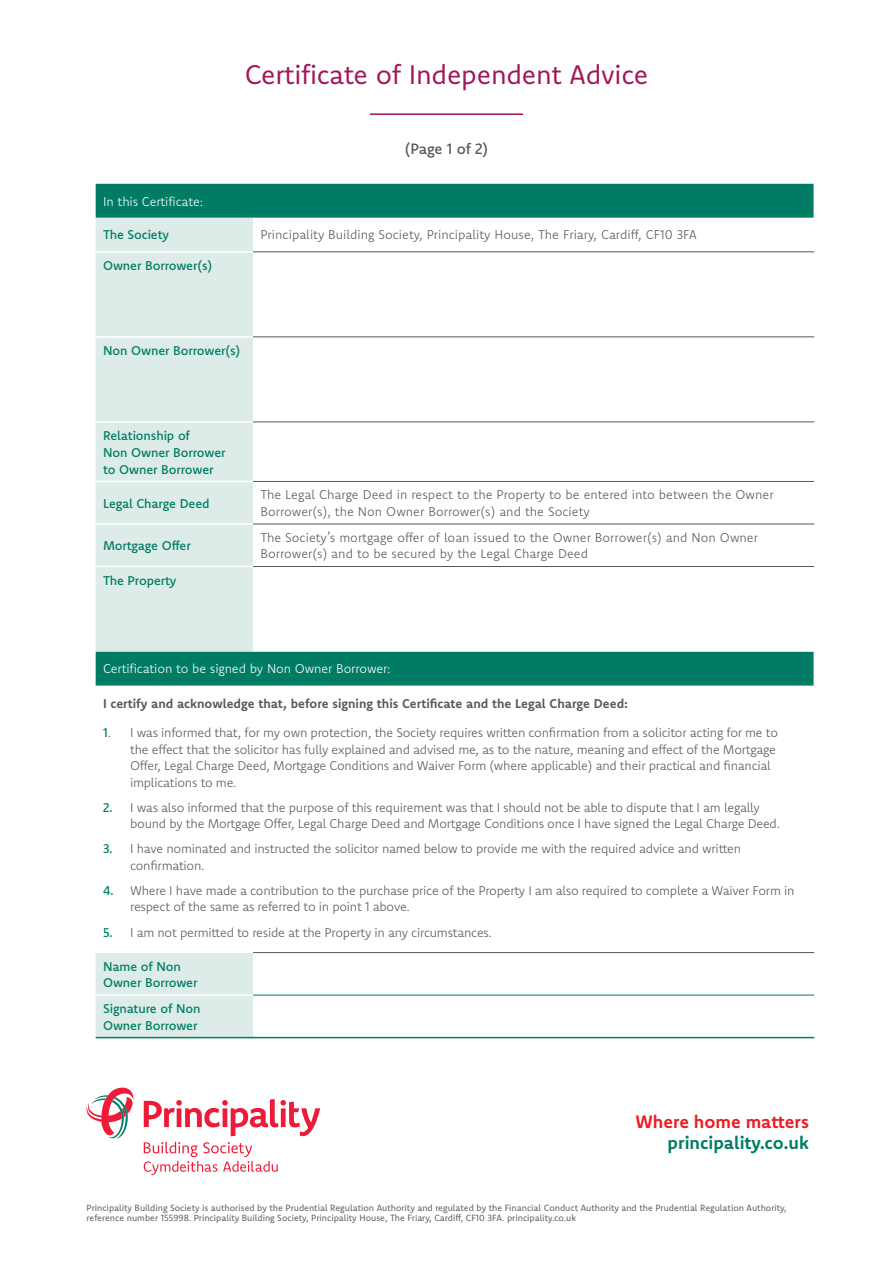
<style>
.page{position:relative;width:893px;height:1263px;background:#fff}
.page>*{position:absolute;margin:0;border:0;box-sizing:border-box;transform-origin:0 0}
.t1{font:27px "Komet";letter-spacing:-.01em;color:#a21659}
.t2{font:700 18px "Komet";color:#007c64}
.t3{font:700 18px "Komet";color:#ee1d23}
.t4{font:500 15px "Komet";letter-spacing:-.015em;color:#57585a}
.t5{font:300 12.75px/16.5px "Komet";letter-spacing:-.02em;color:#57585a}
.t6{font:300 12.75px/16.5px "Komet";color:#57585a}
.t7{font:500 12.75px/16.8px "Komet";letter-spacing:-.01em;color:#007c64}
.t8{font:700 12.75px "Komet";color:#57585a}
.t9{font:300 12.75px "Komet";letter-spacing:-.01em;color:#fff}
.t10{font:9px/10.8px "Komet";color:#57585a}
.s1{font-weight:500;color:#008068}
</style>
<div class="page">
<svg style="left:87px;top:1087px;width:47px;height:51px"></svg>
<svg style="left:144px;top:1099px;width:176px;height:76px"></svg>
<hr style="left:370px;top:113px;width:153px;height:2px;background:#a21659">
<div style="left:96px;top:184px;width:718px;height:34px;background:#007c64"></div>
<div style="left:96px;top:218px;width:157px;height:819px;background:#ddece9"></div>
<svg style="left:253px;top:251px;width:561px;height:786px"></svg>
<div style="left:96px;top:685px;width:718px;height:267px;background:#fff"></div>
<hr style="left:253px;top:252px;width:561px;height:1px;background:#57585a">
<hr style="left:253px;top:337px;width:561px;height:1px;background:#57585a">
<hr style="left:253px;top:422px;width:561px;height:1px;background:#57585a">
<hr style="left:253px;top:481px;width:561px;height:1px;background:#57585a">
<hr style="left:253px;top:524px;width:561px;height:1px;background:#57585a">
<hr style="left:253px;top:566px;width:561px;height:1px;background:#57585a">
<hr style="left:96px;top:251px;width:157px;height:2px;background:#fff">
<hr style="left:96px;top:336px;width:157px;height:2px;background:#fff">
<hr style="left:96px;top:421px;width:157px;height:2px;background:#fff">
<hr style="left:96px;top:481px;width:157px;height:1px;background:#fff">
<hr style="left:96px;top:523px;width:157px;height:2px;background:#fff">
<hr style="left:96px;top:566px;width:157px;height:1px;background:#fff">
<hr style="left:253px;top:995px;width:561px;height:1px;background:#007c64">
<hr style="left:96px;top:1037px;width:157px;height:1px;background:#007c64">
<hr style="left:253px;top:1037px;width:561px;height:1px;background:#007c64">
<hr style="left:253px;top:952px;width:561px;height:1px;background:#57585a">
<hr style="left:96px;top:994px;width:157px;height:2px;background:#fff">
<p class="t1" style="left:245px;top:57px;width:405px">Certificate of Independent Advice</p>
<p class="t4" style="left:405px;top:139px;width:85px">(Page 1 of 2)</p>
<p class="t9" style="left:103px;top:193px;width:102px">In this Certificate:</p>
<p class="t7" style="left:103px;top:226px;width:67px">The Society</p>
<p class="t6" style="left:260px;top:226px;width:438px">Principality Building Society, Principality House, The Friary, Cardiff, CF10 3FA</p>
<p class="t7" style="left:103px;top:257px;width:111px">Owner Borrower(s)</p>
<p class="t7" style="left:103px;top:342px;width:139px">Non Owner Borrower(s)</p>
<p class="t7" style="left:103px;top:427px;width:124px">Relationship of<br>Non Owner Borrower to Owner Borrower</p>
<p class="t7" style="left:103px;top:494px;width:108px">Legal Charge Deed</p>
<p class="t6" style="left:260px;top:486px;width:515px">The Legal Charge Deed in respect to the Property to be entered into between the Owner<br>Borrower(s), the Non Owner Borrower(s) and the Society</p>
<p class="t7" style="left:103px;top:537px;width:89px">Mortgage Offer</p>
<p class="t6" style="left:260px;top:529px;width:499px">The Society’s mortgage offer of loan issued to the Owner Borrower(s) and Non Owner<br>Borrower(s) and to be secured by the Legal Charge Deed</p>
<p class="t7" style="left:103px;top:571px;width:75px">The Property</p>
<p class="t9" style="left:103px;top:661px;width:289px">Certification to be signed by Non Owner Borrower:</p>
<p class="t8" style="left:103px;top:695px;width:526px">I certify and acknowledge that, before signing this Certificate and the Legal Charge Deed:</p>
<p class="t5" style="left:130px;top:724px;width:649px;text-indent:-27px"><span class="s1">1</span>. I was informed that, for my own protection, the Society requires written confirmation from a solicitor acting for me to the effect that the solicitor has fully explained and advised me, as to the nature, meaning and effect of the Mortgage Offer, Legal Charge Deed, Mortgage Conditions and Waiver Form (where applicable) and their practical and financial implications to me.</p>
<p class="t5" style="left:130px;top:799px;width:652px;text-indent:-27px"><span class="s1">2.</span> I was also informed that the purpose of this requirement was that I should not be able to dispute that I am legally bound by the Mortgage Offer, Legal Charge Deed and Mortgage Conditions once I have signed the Legal Charge Deed.</p>
<p class="t5" style="left:130px;top:840px;width:613px;text-indent:-27px"><span class="s1">3.</span> I have nominated and instructed the solicitor named below to provide me with the required advice and written confirmation.</p>
<p class="t5" style="left:130px;top:882px;width:666px;text-indent:-27px"><span class="s1">4.</span> Where I have made a contribution to the purchase price of the Property I am also required to complete a Waiver Form in respect of the same as referred to in point 1 above.</p>
<p class="t5" style="left:103px;top:923px;width:390px"><span class="s1">5.</span> I am not permitted to reside at the Property in any circumstances.</p>
<p class="t7" style="left:103px;top:957px;width:96px">Name of Non<br>Owner Borrower</p>
<p class="t7" style="left:103px;top:1000px;width:99px">Signature of Non<br>Owner Borrower</p>
<h2 class="t3" style="left:635px;top:1110px;width:175px">Where home matters</h2>
<h2 class="t2" style="left:668px;top:1131px;width:143px">principality.co.uk</h2>
<p class="t10" style="left:87px;top:1202px;width:702px">Principality Building Society is authorised by the Prudential Regulation Authority and regulated by the Financial Conduct Authority and the Prudential Regulation Authority, reference number 155998. Principality Building Society, Principality House, The Friary, Cardiff, CF10 3FA. principality.co.uk</p>
</div>
